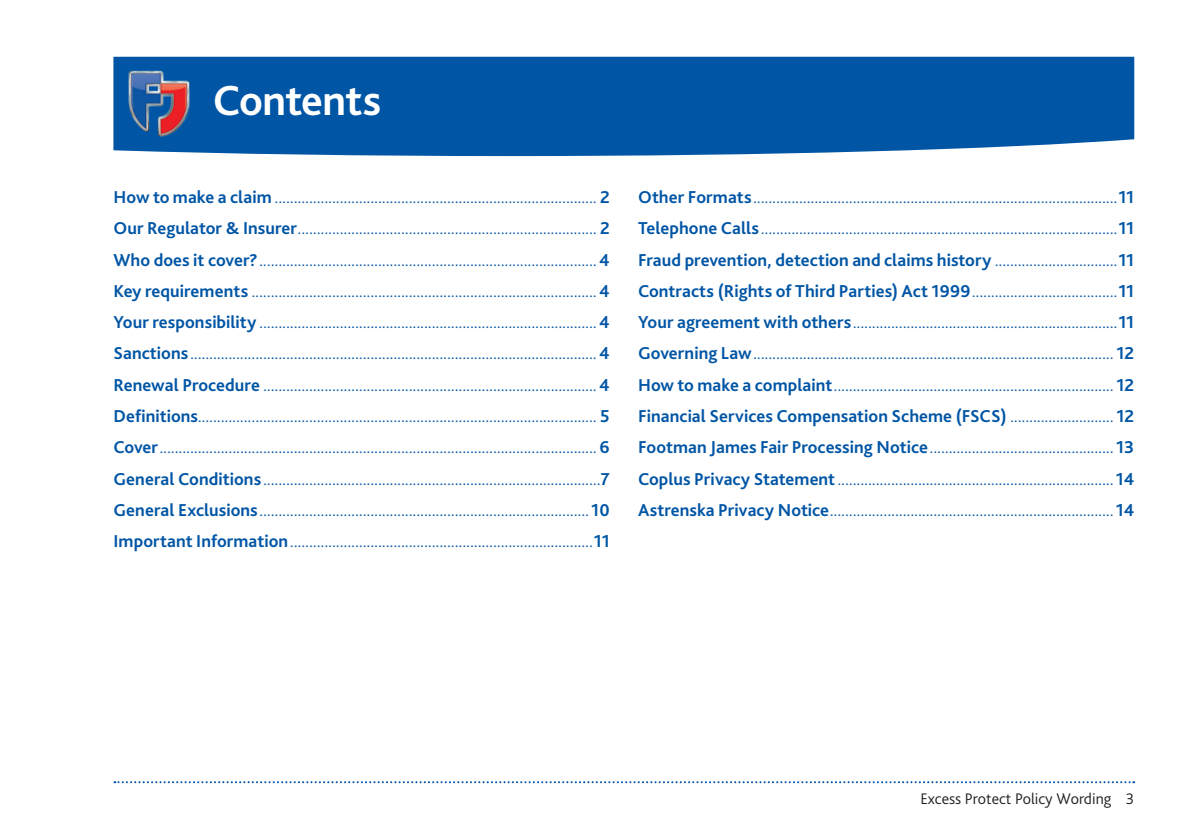
<style>
.page{position:relative;width:1191px;height:840px;background:#fff}
.page>*{position:absolute;margin:0;border:0;box-sizing:border-box;transform-origin:0 0}
.t1{font:700 44px "Bliss Pro";letter-spacing:-.015em;color:#fff}
.t2{font:300 18px "Bliss Pro";color:#0155a5}
.t3{font:700 18px "Bliss Pro";letter-spacing:.005em;color:#0155a5}
.t4{font:300 16px "Bliss Pro";color:#231f20}
.s1{font-weight:700}
.s2{font-weight:300}
</style>
<div class="page">
<svg style="left:114px;top:781px;width:1020px;height:1px"></svg>
<div style="left:113px;top:57px;width:1021px;height:99px;background:#0155a5"></div>
<img style="left:128px;top:70px;width:62px;height:68px">
<p class="t1" style="left:213px;top:73px;width:170px">Contents</p>
<p class="t2" style="left:113px;top:186px;width:498px"><span class="s1">How to make a claim</span> .................................................................................... <span class="s1">2</span></p>
<p class="t2" style="left:113px;top:217px;width:498px"><span class="s1">Our Regulator &amp; Insurer</span>.............................................................................. <span class="s1">2</span></p>
<p class="t2" style="left:113px;top:248px;width:498px"><span class="s1">Who does it cover?</span>........................................................................................<span class="s1">4</span></p>
<p class="t2" style="left:113px;top:279px;width:498px"><span class="s1">Key requirements</span> ..........................................................................................<span class="s1">4</span></p>
<p class="t2" style="left:113px;top:311px;width:498px"><span class="s1">Your responsibility</span> ........................................................................................<span class="s1">4</span></p>
<p class="t2" style="left:113px;top:342px;width:498px"><span class="s1">Sanctions</span>..........................................................................................................<span class="s1">4</span></p>
<p class="t2" style="left:113px;top:373px;width:498px"><span class="s1">Renewal Procedure</span> .......................................................................................<span class="s1">4</span></p>
<p class="t2" style="left:113px;top:404px;width:498px"><span class="s1">Definitions</span>........................................................................................................ <span class="s1">5</span></p>
<p class="t2" style="left:113px;top:436px;width:498px"><span class="s1">Cover</span>.................................................................................................................. <span class="s1">6</span></p>
<p class="t2" style="left:113px;top:467px;width:498px"><span class="s1">General Conditions</span>........................................................................................<span class="s1">7</span></p>
<p class="t2" style="left:113px;top:498px;width:498px"><span class="s1">General Exclusions</span>...................................................................................... <span class="s1">10</span></p>
<p class="t2" style="left:113px;top:529px;width:498px"><span class="s1">Important Information</span>...............................................................................<span class="s1">11</span></p>
<p class="t2" style="left:638px;top:186px;width:498px"><span class="s1">Other Formats</span>...............................................................................................<span class="s1">11</span></p>
<p class="t2" style="left:638px;top:217px;width:498px"><span class="s1">Telephone Calls</span>.............................................................................................<span class="s1">11</span></p>
<p class="t3" style="left:638px;top:248px;width:498px">Fraud prevention, detection and claims history <span class="s2">................................</span>11</p>
<p class="t3" style="left:638px;top:279px;width:498px">Contracts (Rights of Third Parties) Act 1999<span class="s2">......................................</span>11</p>
<p class="t2" style="left:638px;top:311px;width:498px"><span class="s1">Your agreement with others</span>.....................................................................<span class="s1">11</span></p>
<p class="t2" style="left:638px;top:342px;width:498px"><span class="s1">Governing Law</span>.............................................................................................. <span class="s1">12</span></p>
<p class="t2" style="left:638px;top:373px;width:498px"><span class="s1">How to make a complaint</span>......................................................................... <span class="s1">12</span></p>
<p class="t3" style="left:638px;top:404px;width:498px">Financial Services Compensation Scheme (FSCS) <span class="s2">...........................</span> 12</p>
<p class="t2" style="left:638px;top:436px;width:498px"><span class="s1">Footman James Fair Processing Notice</span>................................................ <span class="s1">13</span></p>
<p class="t2" style="left:638px;top:467px;width:498px"><span class="s1">Coplus Privacy Statement</span>........................................................................ <span class="s1">14</span></p>
<p class="t2" style="left:638px;top:498px;width:498px"><span class="s1">Astrenska Privacy Notice</span>.......................................................................... <span class="s1">14</span></p>
<p class="t4" style="left:920px;top:788px;width:215px">Excess Protect Policy Wording 3</p>
</div>
